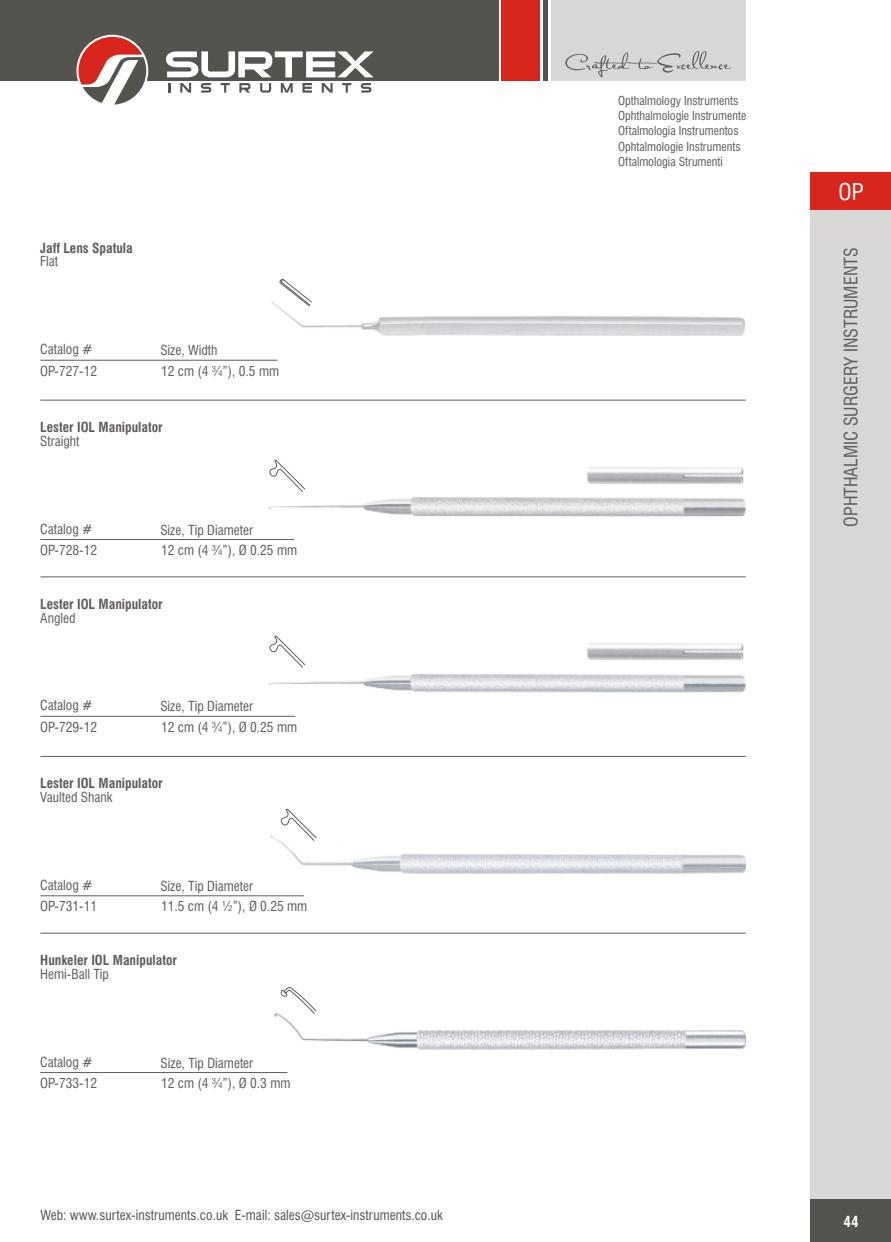
<style>
.page{position:relative;width:891px;height:1242px;background:#fff}
.page>*{position:absolute;margin:0;border:0;box-sizing:border-box;transform-origin:0 0}
.t1{font:condensed 22.5px "Swiss 721 BT";color:#fff}
.t2{font:condensed 18px "Swiss 721 BT";color:#615c5c}
.t3{font:700 condensed 15px "Swiss 721 BT";color:#fff}
.t4{font:condensed 13.5px/21.6px "Swiss 721 BT";color:#615c5c}
.t5{font:700 condensed 13.5px "Swiss 721 BT";color:#615c5c}
.t6{font:condensed 13.5px "Swiss 721 BT";color:#54544f}
.t7{font:condensed 12px/15.3px "Swiss 721 BT";color:#615c5c}
</style>
<div class="page">
<hr style="left:40px;top:1072px;width:247px;height:1px;background:#615c5c">
<img style="left:274px;top:1013px;width:472px;height:37px">
<svg style="left:280px;top:987px;width:37px;height:28px"></svg>
<div style="left:0;top:0;width:498px;height:80px;background:#54544f"></div>
<div style="left:502px;top:0;width:38px;height:80px;background:#d9261c"></div>
<hr style="left:543px;top:0;width:4px;height:80px;background:#54544f">
<div style="left:551px;top:0;width:195px;height:80px;background:#d9d6d6"></div>
<svg style="left:565px;top:51px;width:166px;height:26px"></svg>
<svg style="left:76px;top:35px;width:72px;height:72px"></svg>
<svg style="left:79px;top:37px;width:67px;height:68px"></svg>
<svg style="left:168px;top:83px;width:2px;height:10px"></svg>
<svg style="left:180px;top:83px;width:11px;height:10px"></svg>
<svg style="left:201px;top:83px;width:10px;height:10px"></svg>
<svg style="left:221px;top:83px;width:9px;height:10px"></svg>
<svg style="left:239px;top:83px;width:11px;height:10px"></svg>
<svg style="left:260px;top:83px;width:11px;height:10px"></svg>
<svg style="left:281px;top:83px;width:12px;height:10px"></svg>
<svg style="left:302px;top:83px;width:10px;height:10px"></svg>
<svg style="left:322px;top:83px;width:11px;height:10px"></svg>
<svg style="left:342px;top:83px;width:9px;height:10px"></svg>
<svg style="left:361px;top:83px;width:10px;height:10px"></svg>
<svg style="left:166px;top:51px;width:208px;height:26px"></svg>
<div style="left:811px;top:173px;width:80px;height:1069px;background:#d9d6d6"></div>
<div style="left:811px;top:1200px;width:80px;height:42px;background:#54544f"></div>
<div style="left:811px;top:173px;width:80px;height:37px;background:#d9261c"></div>
<hr style="left:40px;top:716px;width:255px;height:1px;background:#615c5c">
<hr style="left:40px;top:756px;width:706px;height:1px;background:#615c5c">
<img style="left:587px;top:643px;width:156px;height:17px">
<img style="left:269px;top:674px;width:477px;height:19px">
<svg style="left:269px;top:635px;width:37px;height:33px"></svg>
<hr style="left:40px;top:896px;width:264px;height:1px;background:#615c5c">
<img style="left:270px;top:835px;width:476px;height:39px">
<svg style="left:281px;top:808px;width:36px;height:34px"></svg>
<hr style="left:40px;top:360px;width:237px;height:1px;background:#615c5c">
<hr style="left:40px;top:539px;width:254px;height:1px;background:#615c5c">
<img style="left:271px;top:301px;width:474px;height:35px">
<svg style="left:279px;top:278px;width:34px;height:29px"></svg>
<img style="left:587px;top:467px;width:156px;height:17px">
<img style="left:269px;top:497px;width:477px;height:20px">
<svg style="left:269px;top:459px;width:37px;height:33px"></svg>
<hr style="left:40px;top:400px;width:706px;height:1px;background:#615c5c">
<hr style="left:40px;top:577px;width:706px;height:1px;background:#615c5c">
<hr style="left:40px;top:933px;width:706px;height:1px;background:#615c5c">
<p class="t5" style="left:40px;top:243px;width:94px">Jaff Lens Spatula</p>
<p class="t4" style="left:40px;top:252px;width:19px">Flat</p>
<p class="t4" style="left:40px;top:340px;width:58px">Catalog #<br>OP-727-12</p>
<p class="t4" style="left:160px;top:341px;width:59px">Size, Width</p>
<p class="t4" style="left:161px;top:361px;width:120px">12 cm (4 ¾”), 0.5 mm</p>
<p class="t5" style="left:40px;top:422px;width:124px">Lester IOL Manipulator</p>
<p class="t4" style="left:40px;top:431px;width:41px">Straight</p>
<p class="t4" style="left:40px;top:519px;width:58px">Catalog #<br>OP-728-12</p>
<p class="t4" style="left:160px;top:520px;width:94px">Size, Tip Diameter</p>
<p class="t4" style="left:161px;top:541px;width:138px">12 cm (4 ¾”), Ø 0.25 mm</p>
<p class="t5" style="left:40px;top:599px;width:124px">Lester IOL Manipulator</p>
<p class="t4" style="left:40px;top:609px;width:37px">Angled</p>
<p class="t4" style="left:40px;top:696px;width:58px">Catalog #<br>OP-729-12</p>
<p class="t4" style="left:160px;top:697px;width:94px">Size, Tip Diameter</p>
<p class="t4" style="left:161px;top:718px;width:138px">12 cm (4 ¾”), Ø 0.25 mm</p>
<p class="t5" style="left:40px;top:778px;width:124px">Lester IOL Manipulator</p>
<p class="t4" style="left:40px;top:788px;width:74px">Vaulted Shank</p>
<p class="t4" style="left:40px;top:875px;width:58px">Catalog #<br>OP-731-11</p>
<p class="t4" style="left:160px;top:877px;width:94px">Size, Tip Diameter</p>
<p class="t4" style="left:161px;top:897px;width:148px">11.5 cm (4 ½”), Ø 0.25 mm</p>
<p class="t5" style="left:40px;top:955px;width:138px">Hunkeler IOL Manipulator</p>
<p class="t4" style="left:40px;top:965px;width:70px">Hemi-Ball Tip</p>
<p class="t4" style="left:40px;top:1052px;width:58px">Catalog #<br>OP-733-12</p>
<p class="t4" style="left:161px;top:1053px;width:94px">Size, Tip Diameter</p>
<p class="t4" style="left:161px;top:1074px;width:131px">12 cm (4 ¾”), Ø 0.3 mm</p>
<p class="t6" style="left:40px;top:1210px;width:404px">Web: www.surtex-instruments.co.uk E-mail: sales@surtex-instruments.co.uk</p>
<p class="t7" style="left:618px;top:94px;width:130px">Opthalmology Instruments<br>Ophthalmologie Instrumente<br>Oftalmología Instrumentos<br>Ophtalmologie Instruments<br>Oftalmologia Strumenti</p>
<h1 class="t1" style="left:839px;top:183px;width:27px">OP</h1>
<h2 class="t2" style="left:844px;top:527px;width:280px;rotate:-90deg">OPHTHALMIC SURGERY INSTRUMENTS</h2>
<p class="t3" style="left:844px;top:1215px;width:16px">44</p>
</div>
